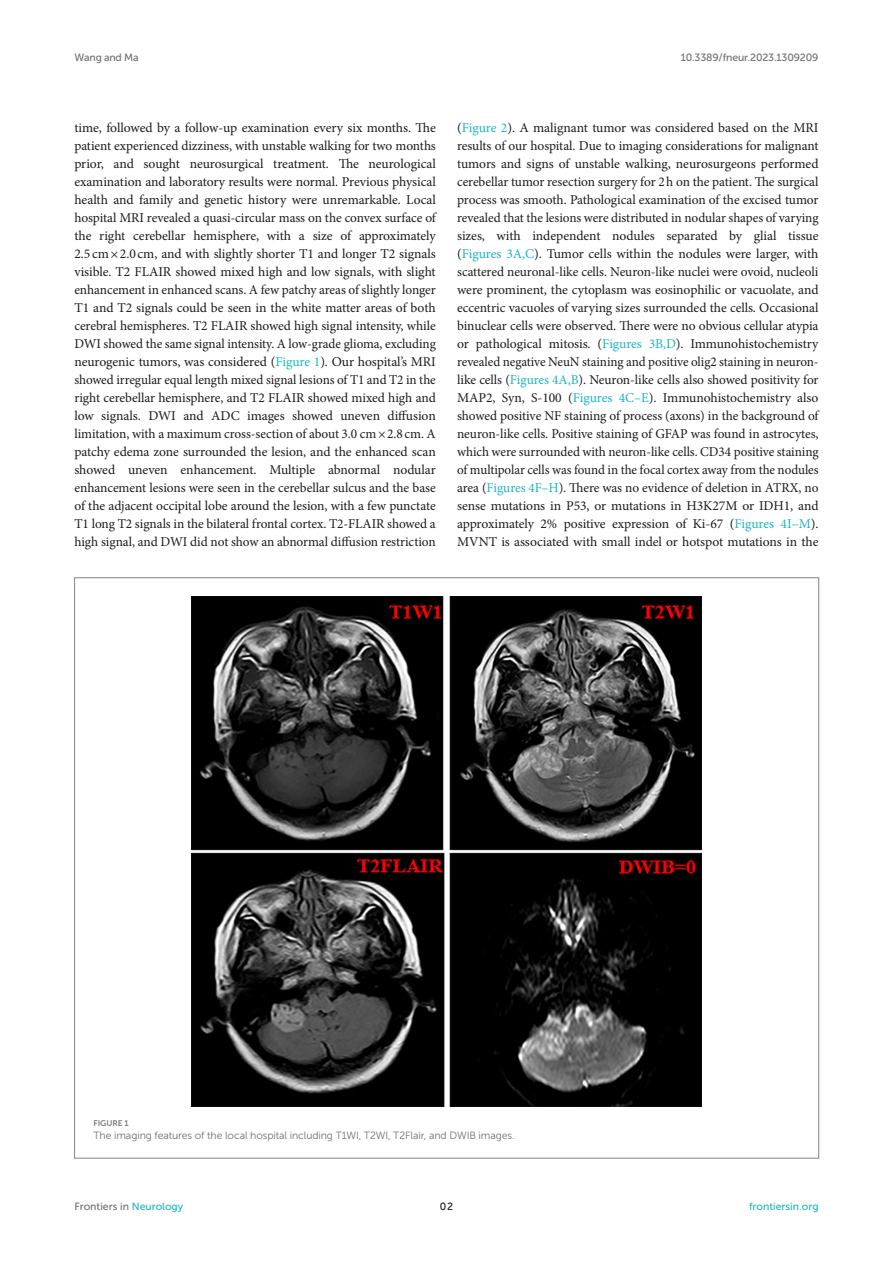
<style>
.page{position:relative;width:893px;height:1263px;background:#fff}
.page>*{position:absolute;margin:0;border:0;box-sizing:border-box;transform-origin:0 0}
.TEXT_FLUSH{font:13.5px/18px "Minion Pro";letter-spacing:-.005em;color:#1b1c1b;text-align:justify}
.FIG_LEG{font:10.5px "Museo Sans 300";letter-spacing:-.01em;color:#706f70}
.t1{font:10.5px "Museo Sans 500";letter-spacing:-.015em;color:#706f70}
.t2{font:10.5px "Museo Sans 500";color:#1db5c3}
.t3{font:10.5px "Museo Sans 500";color:#1b1c1b}
.FIG_HD{font:8.25px "Museo Sans 700";letter-spacing:-.01em;color:#7e7f7f}
.s1{color:#1db5c3}
</style>
<div class="page">
<img style="left:192px;top:597px;width:510px;height:510px">
<p class="t1" style="left:74px;top:51px;width:66px">Wang and Ma</p>
<p class="t1" style="left:681px;top:51px;width:139px">10.3389/fneur.2023.1309209</p>
<p class="TEXT_FLUSH" style="left:74px;top:119px;width:363px">time, followed by a follow-up examination every six months. The patient experienced dizziness, with unstable walking for two months prior, and sought neurosurgical treatment. The neurological examination and laboratory results were normal. Previous physical health and family and genetic history were unremarkable. Local hospital MRI revealed a quasi-circular mass on the convex surface of the right cerebellar hemisphere, with a size of approximately 2.5cm×2.0cm, and with slightly shorter T1 and longer T2 signals visible. T2 FLAIR showed mixed high and low signals, with slight enhancement in enhanced scans. A few patchy areas of slightly longer T1 and T2 signals could be seen in the white matter areas of both cerebral hemispheres. T2 FLAIR showed high signal intensity, while DWI showed the same signal intensity. A low-grade glioma, excluding neurogenic tumors, was considered (<span class="s1">Figure 1</span>). Our hospital’s MRI showed irregular equal length mixed signal lesions of T1 and T2 in the right cerebellar hemisphere, and T2 FLAIR showed mixed high and low signals. DWI and ADC images showed uneven diffusion limitation, with a maximum cross-section of about 3.0 cm×2.8cm. A patchy edema zone surrounded the lesion, and the enhanced scan showed uneven enhancement. Multiple abnormal nodular enhancement lesions were seen in the cerebellar sulcus and the base of the adjacent occipital lobe around the lesion, with a few punctate T1 long T2 signals in the bilateral frontal cortex. T2-FLAIR showed a high signal, and DWI did not show an abnormal diffusion restriction</p>
<p class="TEXT_FLUSH" style="left:457px;top:119px;width:363px">(<span class="s1">Figure 2</span>). A malignant tumor was considered based on the MRI results of our hospital. Due to imaging considerations for malignant tumors and signs of unstable walking, neurosurgeons performed cerebellar tumor resection surgery for 2h on the patient. The surgical process was smooth. Pathological examination of the excised tumor revealed that the lesions were distributed in nodular shapes of varying sizes, with independent nodules separated by glial tissue (<span class="s1">Figures 3A,C</span>). Tumor cells within the nodules were larger, with scattered neuronal-like cells. Neuron-like nuclei were ovoid, nucleoli were prominent, the cytoplasm was eosinophilic or vacuolate, and eccentric vacuoles of varying sizes surrounded the cells. Occasional binuclear cells were observed. There were no obvious cellular atypia or pathological mitosis. (<span class="s1">Figures 3B,D</span>). Immunohistochemistry revealed negative NeuN staining and positive olig2 staining in neuron&shy;like cells (<span class="s1">Figures 4A,B</span>). Neuron-like cells also showed positivity for MAP2, Syn, S-100 (<span class="s1">Figures 4C–E</span>). Immunohistochemistry also showed positive NF staining of process (axons) in the background of neuron-like cells. Positive staining of GFAP was found in astrocytes, which were surrounded with neuron-like cells. CD34 positive staining of multipolar cells was found in the focal cortex away from the nodules area (<span class="s1">Figures 4F–H</span>). There was no evidence of deletion in ATRX, no sense mutations in P53, or mutations in H3K27M or IDH1, and approximately 2% positive expression of Ki-67 (<span class="s1">Figures 4I–M</span>).<br>MVNT is associated with small indel or hotspot mutations in the</p>
<p class="FIG_HD" style="left:94px;top:1118px;width:37px">FIGURE 1</p>
<p class="FIG_LEG" style="left:94px;top:1130px;width:423px">The imaging features of the local hospital including T1WI, T2WI, T2Flair, and DWIB images.</p>
<p class="t1" style="left:74px;top:1200px;width:110px">Frontiers in <span class="s1">Neurology</span></p>
<p class="t3" style="left:440px;top:1200px;width:15px">02</p>
<p class="t2" style="left:749px;top:1200px;width:71px">frontiersin.org</p>
</div>
